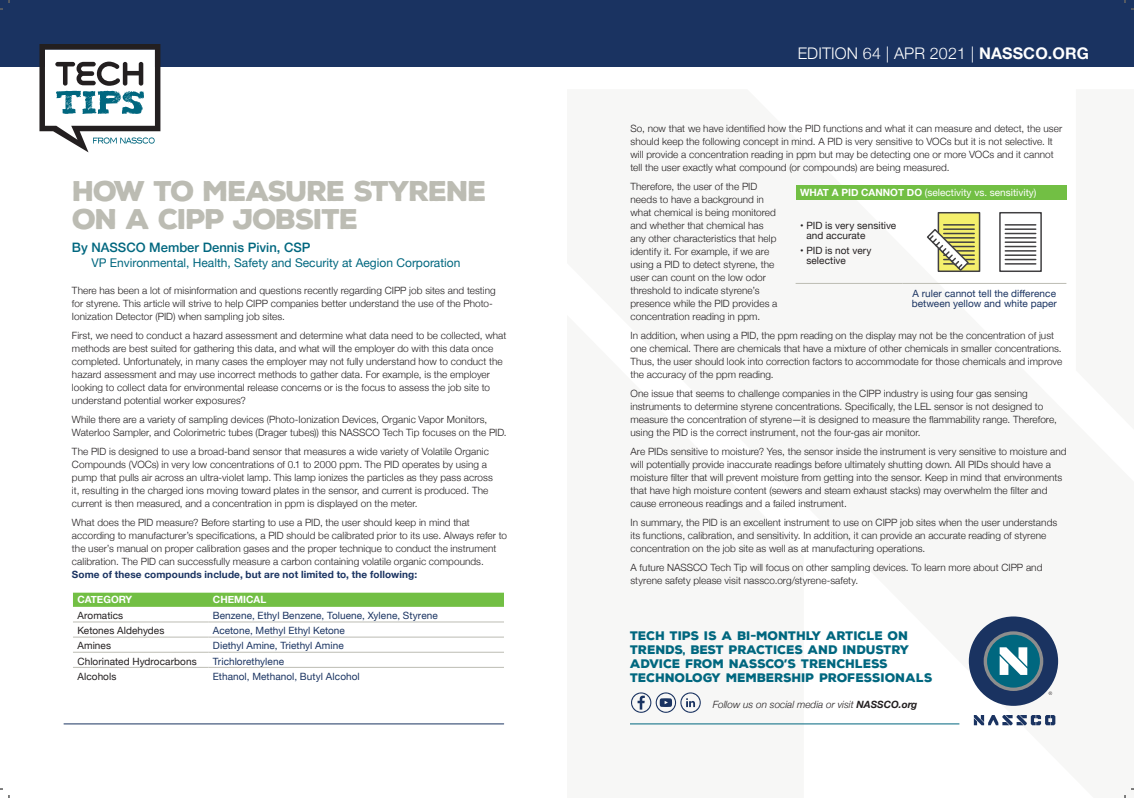
<style>
.page{position:relative;width:1134px;height:798px;background:#fff}
.page>*{position:absolute;margin:0;border:0;box-sizing:border-box;transform-origin:0 0}
.t1{font:900 27.6px/27.5px "Nexa Rust Sans";letter-spacing:-.05em;color:#bcbcb3}
.t2{font:300 16px "Helvetica Neue";letter-spacing:.01em;color:#fff}
.t3{font:500 13px "Helvetica Neue";color:#00677f}
.t4{font:900 12px/14px "Nexa Rust Sans";color:#00677f}
.t5{font:12px "Helvetica Neue";color:#00677f}
.t6{font:300 10px/13px "Helvetica Neue";letter-spacing:.005em;color:#231f20}
.t7{font:10px/10px "Helvetica Neue";letter-spacing:.005em;color:#1a3361}
.t8{font:10px/10px "Helvetica Neue";letter-spacing:.005em;color:#231f20}
.t9{font:700 10px "Helvetica Neue";letter-spacing:.01em;color:#1a3361}
.t10{font:10px "Helvetica Neue";color:#fff}
.t11{font:italic 300 10px "Helvetica Neue";color:#231f20}
.t12{font:700 10px "Helvetica Neue";color:#fff}
.s1{font-weight:700}
</style>
<div class="page">
<svg style="left:974px;top:715px;width:81px;height:10px"></svg>
<div style="left:969px;top:616px;width:89px;height:89px;background:#1a3361;border-radius:50%"></div>
<svg style="left:984px;top:631px;width:59px;height:59px"></svg>
<div style="left:987px;top:634px;width:53px;height:53px;background:#00677f;border-radius:50%"></div>
<svg style="left:1000px;top:647px;width:27px;height:27px"></svg>
<svg style="left:631px;top:692px;width:70px;height:20px"></svg>
<div style="left:0;top:0;width:1134px;height:67px;background:#1a3361"></div>
<svg style="left:39px;top:44px;width:121px;height:108px"></svg>
<svg style="left:73px;top:592px;width:431px;height:14px;background:#78c24d"></svg>
<hr style="left:73px;top:621px;width:135px;height:1px;background:#bcbcb3">
<hr style="left:208px;top:621px;width:296px;height:1px;background:#bcbcb3">
<hr style="left:73px;top:636px;width:135px;height:1px;background:#bcbcb3">
<hr style="left:208px;top:636px;width:296px;height:1px;background:#bcbcb3">
<hr style="left:73px;top:651px;width:135px;height:1px;background:#bcbcb3">
<hr style="left:208px;top:651px;width:296px;height:1px;background:#bcbcb3">
<hr style="left:73px;top:667px;width:135px;height:1px;background:#bcbcb3">
<hr style="left:208px;top:667px;width:296px;height:1px;background:#bcbcb3">
<hr style="left:630px;top:723px;width:329px;height:1px;background:#00677f">
<hr style="left:64px;top:723px;width:440px;height:1px;background:#1a3361">
<div style="left:796px;top:186px;width:270px;height:14px;background:#72bf44"></div>
<hr style="left:796px;top:283px;width:106px;height:1px;background:#bcbcb3">
<hr style="left:902px;top:283px;width:164px;height:1px;background:#bcbcb3">
<svg style="left:999px;top:212px;width:43px;height:60px"></svg>
<svg style="left:927px;top:212px;width:54px;height:60px"></svg>
<svg style="left:0;top:0;width:10px;height:10px"></svg>
<svg style="left:0;top:788px;width:10px;height:10px"></svg>
<svg style="left:1124px;top:0;width:10px;height:10px"></svg>
<svg style="left:1124px;top:788px;width:10px;height:10px"></svg>
<h1 class="t1" style="left:72px;top:178px;width:416px">HOW TO MEASURE STYRENE<br>ON A CIPP JOBSITE</h1>
<h3 class="t3" style="left:72px;top:237px;width:240px">By NASSCO Member Dennis Pivin, CSP</h3>
<p class="t5" style="left:91px;top:254px;width:370px">VP Environmental, Health, Safety and Security at Aegion Corporation</p>
<p class="t6" style="left:72px;top:283px;width:425px">There has been a lot of misinformation and questions recently regarding CIPP job sites and testing for styrene. This article will strive to help CIPP companies better understand the use of the Photo-<br>Ionization Detector (PID) when sampling job sites.</p>
<p class="t6" style="left:72px;top:328px;width:436px">First, we need to conduct a hazard assessment and determine what data need to be collected, what methods are best suited for gathering this data, and what will the employer do with this data once completed. Unfortunately, in many cases the employer may not fully understand how to conduct the hazard assessment and may use incorrect methods to gather data. For example, is the employer looking to collect data for environmental release concerns or is the focus to assess the job site to understand potential worker exposures?</p>
<p class="t6" style="left:72px;top:412px;width:436px">While there are a variety of sampling devices (Photo-Ionization Devices, Organic Vapor Monitors,<br>Waterloo Sampler, and Colorimetric tubes (Drager tubes)) this NASSCO Tech Tip focuses on the PID.</p>
<p class="t6" style="left:72px;top:444px;width:422px">The PID is designed to use a broad-band sensor that measures a wide variety of Volatile Organic Compounds (VOCs) in very low concentrations of 0.1 to 2000 ppm. The PID operates by using a pump that pulls air across an ultra-violet lamp. This lamp ionizes the particles as they pass across it, resulting in the charged ions moving toward plates in the sensor, and current is produced. The current is then measured, and a concentration in ppm is displayed on the meter.</p>
<p class="t6" style="left:72px;top:515px;width:437px">What does the PID measure? Before starting to use a PID, the user should keep in mind that according to manufacturer’s specifications, a PID should be calibrated prior to its use. Always refer to the user’s manual on proper calibration gases and the proper technique to conduct the instrument calibration. The PID can successfully measure a carbon containing volatile organic compounds.</p>
<p class="t9" style="left:72px;top:566px;width:347px">Some of these compounds include, but are not limited to, the following:</p>
<p class="t12" style="left:77px;top:591px;width:56px">CATEGORY</p>
<p class="t12" style="left:213px;top:591px;width:55px">CHEMICAL</p>
<p class="t8" style="left:77px;top:611px;width:47px">Aromatics</p>
<p class="t7" style="left:213px;top:611px;width:226px">Benzene, Ethyl Benzene, Toluene, Xylene, Styrene</p>
<p class="t8" style="left:77px;top:626px;width:88px">Ketones Aldehydes</p>
<p class="t7" style="left:213px;top:626px;width:134px">Acetone, Methyl Ethyl Ketone</p>
<p class="t8" style="left:77px;top:641px;width:35px">Amines</p>
<p class="t7" style="left:213px;top:641px;width:132px">Diethyl Amine, Triethyl Amine</p>
<p class="t8" style="left:77px;top:656px;width:121px">Chlorinated Hydrocarbons</p>
<p class="t7" style="left:213px;top:656px;width:73px">Trichlorethylene</p>
<p class="t8" style="left:77px;top:671px;width:40px">Alcohols</p>
<p class="t7" style="left:213px;top:671px;width:148px">Ethanol, Methanol, Butyl Alcohol</p>
<h2 class="t2" style="left:798px;top:40px;width:293px">EDITION 64 | APR 2021 | <span class="s1">NASSCO.ORG</span></h2>
<p class="t6" style="left:630px;top:121px;width:433px">So, now that we have identified how the PID functions and what it can measure and detect, the user should keep the following concept in mind. A PID is very sensitive to VOCs but it is not selective. It will provide a concentration reading in ppm but may be detecting one or more VOCs and it cannot tell the user exactly what compound (or compounds) are being measured.</p>
<p class="t6" style="left:630px;top:179px;width:148px">Therefore, the user of the PID needs to have a background in what chemical is being monitored and whether that chemical has any other characteristics that help identify it. For example, if we are using a PID to detect styrene, the user can count on the low odor threshold to indicate styrene’s presence while the PID provides a concentration reading in ppm.</p>
<p class="t6" style="left:630px;top:328px;width:433px">In addition, when using a PID, the ppm reading on the display may not be the concentration of just one chemical. There are chemicals that have a mixture of other chemicals in smaller concentrations.<br>Thus, the user should look into correction factors to accommodate for those chemicals and improve the accuracy of the ppm reading.</p>
<p class="t6" style="left:630px;top:386px;width:428px">One issue that seems to challenge companies in the CIPP industry is using four gas sensing instruments to determine styrene concentrations. Specifically, the LEL sensor is not designed to measure the concentration of styrene—it is designed to measure the flammability range. Therefore, using the PID is the correct instrument, not the four-gas air monitor.</p>
<p class="t6" style="left:630px;top:444px;width:438px">Are PIDs sensitive to moisture? Yes, the sensor inside the instrument is very sensitive to moisture and will potentially provide inaccurate readings before ultimately shutting down. All PIDs should have a moisture filter that will prevent moisture from getting into the sensor. Keep in mind that environments that have high moisture content (sewers and steam exhaust stacks) may overwhelm the filter and cause erroneous readings and a failed instrument.</p>
<p class="t6" style="left:630px;top:515px;width:428px">In summary, the PID is an excellent instrument to use on CIPP job sites when the user understands its functions, calibration, and sensitivity. In addition, it can provide an accurate reading of styrene concentration on the job site as well as at manufacturing operations.</p>
<p class="t6" style="left:630px;top:560px;width:413px">A future NASSCO Tech Tip will focus on other sampling devices. To learn more about CIPP and styrene safety please visit nassco.org/styrene-safety.</p>
<p class="t10" style="left:800px;top:185px;width:238px"><span class="s1">WHAT A PID CANNOT DO</span> (selectivity vs. sensitivity)</p>
<p class="t8" style="left:806px;top:221px;width:91px;text-indent:-6px">• PID is very sensitive and accurate</p>
<p class="t8" style="left:806px;top:246px;width:67px;text-indent:-6px">• PID is not very selective</p>
<p class="t7" style="left:912px;top:289px;width:147px">A ruler cannot tell the difference between yellow and white paper</p>
<p class="t4" style="left:630px;top:628px;width:304px">TECH TIPS IS A BI-MONTHLY ARTICLE ON TRENDS, BEST PRACTICES AND INDUSTRY ADVICE FROM NASSCO’S TRENCHLESS TECHNOLOGY MEMBERSHIP PROFESSIONALS</p>
<p class="t11" style="left:713px;top:695px;width:206px">Follow us on social media or visit <span class="s1">NASSCO.org</span></p>
</div>
